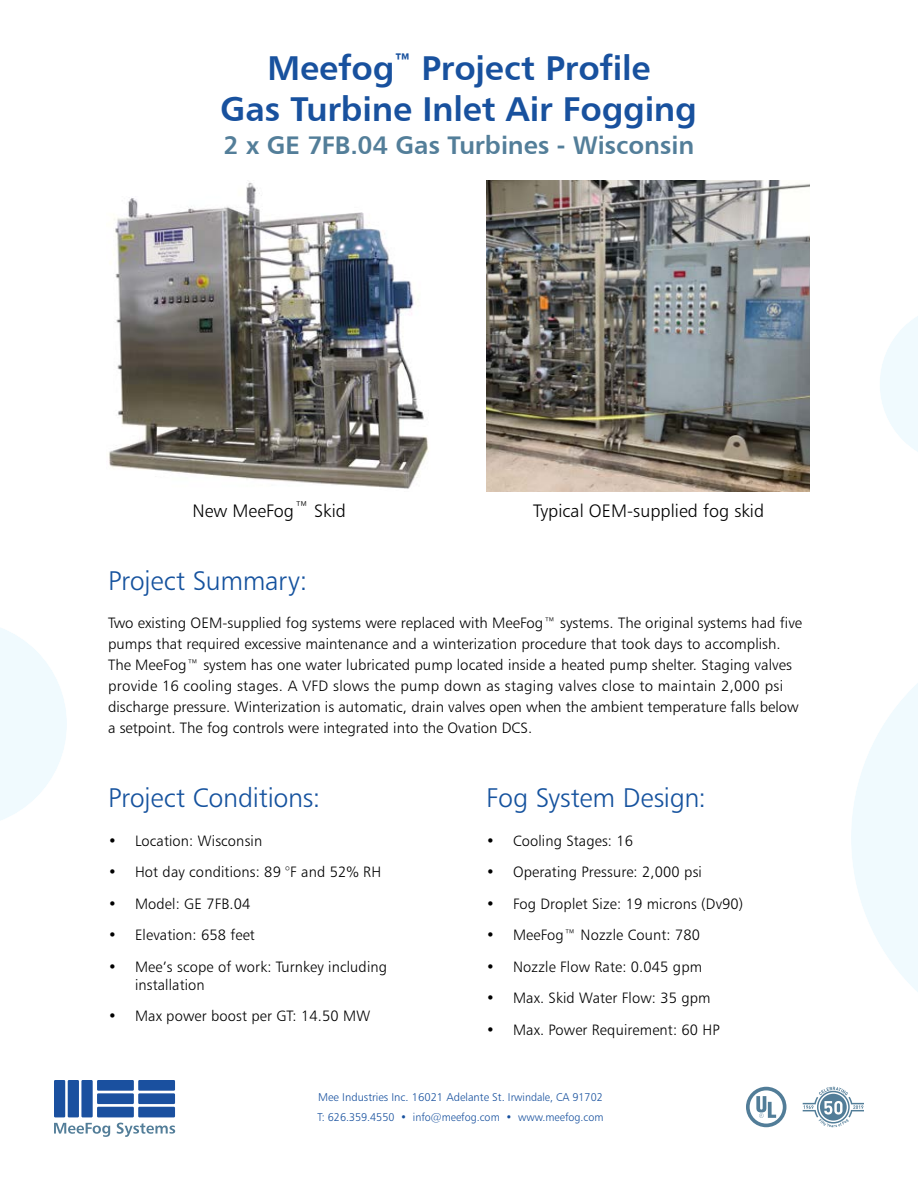
<style>
.page{position:relative;width:918px;height:1188px;background:#fff}
.page>*{position:absolute;margin:0;border:0;box-sizing:border-box;transform-origin:0 0}
.t1{font:34.5px/40.5px "Humanist 777 BT Bold B";letter-spacing:-.005em;color:#18519e;text-align:center}
.t2{font:27px "Humanist 777 BT Light B";letter-spacing:-.01em;color:#15529e}
.t3{font:25.5px "Humanist 777 BT Bold B";letter-spacing:-.005em;color:#537e99}
.t4{font:18px "Humanist 777 BT Light B";letter-spacing:.005em;color:#000}
.t5{font:15px/21px "Humanist 777 BT Light B";letter-spacing:.005em;color:#000}
.t6{font:11.25px/19.5px "Humanist 777 BT Light B";color:#18519e}
</style>
<div class="page">
<svg style="left:851px;top:683px;width:67px;height:309px"></svg>
<svg style="left:0;top:628px;width:67px;height:192px"></svg>
<svg style="left:880px;top:316px;width:38px;height:136px"></svg>
<img style="left:486px;top:181px;width:324px;height:310px">
<img style="left:109px;top:182px;width:320px;height:307px">
<svg style="left:54px;top:1123px;width:56px;height:14px"></svg>
<svg style="left:117px;top:1123px;width:58px;height:14px"></svg>
<div style="left:54px;top:1080px;width:11px;height:37px;background:#1a509f"></div>
<div style="left:68px;top:1080px;width:11px;height:37px;background:#1a509f"></div>
<div style="left:81px;top:1080px;width:12px;height:37px;background:#1a509f"></div>
<div style="left:97px;top:1080px;width:37px;height:11px;background:#1a509f"></div>
<div style="left:97px;top:1093px;width:37px;height:11px;background:#1a509f"></div>
<div style="left:97px;top:1107px;width:37px;height:10px;background:#1a509f"></div>
<div style="left:138px;top:1107px;width:37px;height:10px;background:#1a509f"></div>
<div style="left:138px;top:1093px;width:37px;height:11px;background:#1a509f"></div>
<div style="left:138px;top:1080px;width:37px;height:11px;background:#1a509f"></div>
<svg style="left:803px;top:1087px;width:61px;height:40px"></svg>
<svg style="left:746px;top:1087px;width:40px;height:40px"></svg>
<h1 class="t1" style="left:220px;top:51px;width:478px">Meefog<sup>™</sup> Project Profile<br>Gas Turbine Inlet Air Fogging</h1>
<h3 class="t3" style="left:224px;top:134px;width:472px">2 x GE 7FB.04 Gas Turbines - Wisconsin</h3>
<p class="t4" style="left:192px;top:504px;width:155px">New MeeFog™ Skid</p>
<p class="t4" style="left:533px;top:504px;width:232px">Typical OEM-supplied fog skid</p>
<h2 class="t2" style="left:108px;top:570px;width:201px">Project Summary:</h2>
<p class="t5" style="left:108px;top:614px;width:696px">Two existing OEM-supplied fog systems were replaced with MeeFog™ systems. The original systems had five pumps that required excessive maintenance and a winterization procedure that took days to accomplish.<br>The MeeFog™ system has one water lubricated pump located inside a heated pump shelter. Staging valves provide 16 cooling stages. A VFD slows the pump down as staging valves close to maintain 2,000 psi discharge pressure. Winterization is automatic, drain valves open when the ambient temperature falls below a setpoint. The fog controls were integrated into the Ovation DCS.</p>
<h2 class="t2" style="left:108px;top:787px;width:214px">Project Conditions:</h2>
<p class="t5" style="left:108px;top:831px;width:156px">• Location: Wisconsin</p>
<p class="t5" style="left:108px;top:863px;width:275px">• Hot day conditions: 89 °F and 52% RH</p>
<p class="t5" style="left:108px;top:894px;width:144px">• Model: GE 7FB.04</p>
<p class="t5" style="left:108px;top:926px;width:148px">• Elevation: 658 feet</p>
<p class="t5" style="left:135px;top:959px;width:254px;line-height:18px;text-indent:-27px">• Mee’s scope of work: Turnkey including installation</p>
<p class="t5" style="left:108px;top:1007px;width:264px">• Max power boost per GT: 14.50 MW</p>
<h2 class="t2" style="left:486px;top:787px;width:222px">Fog System Design:</h2>
<p class="t5" style="left:486px;top:831px;width:149px">• Cooling Stages: 16</p>
<p class="t5" style="left:486px;top:863px;width:217px">• Operating Pressure: 2,000 psi</p>
<p class="t5" style="left:486px;top:894px;width:259px">• Fog Droplet Size: 19 microns (Dv90)</p>
<p class="t5" style="left:486px;top:926px;width:216px">• MeeFog™ Nozzle Count: 780</p>
<p class="t5" style="left:486px;top:957px;width:218px">• Nozzle Flow Rate: 0.045 gpm</p>
<p class="t5" style="left:486px;top:989px;width:226px">• Max. Skid Water Flow: 35 gpm</p>
<p class="t5" style="left:486px;top:1020px;width:235px">• Max. Power Requirement: 60 HP</p>
<p class="t6" style="left:317px;top:1088px;width:288px">Mee Industries Inc. 16021 Adelante St. Irwindale, CA 91702<br>T: 626.359.4550 • info@meefog.com • www.meefog.com</p>
</div>
